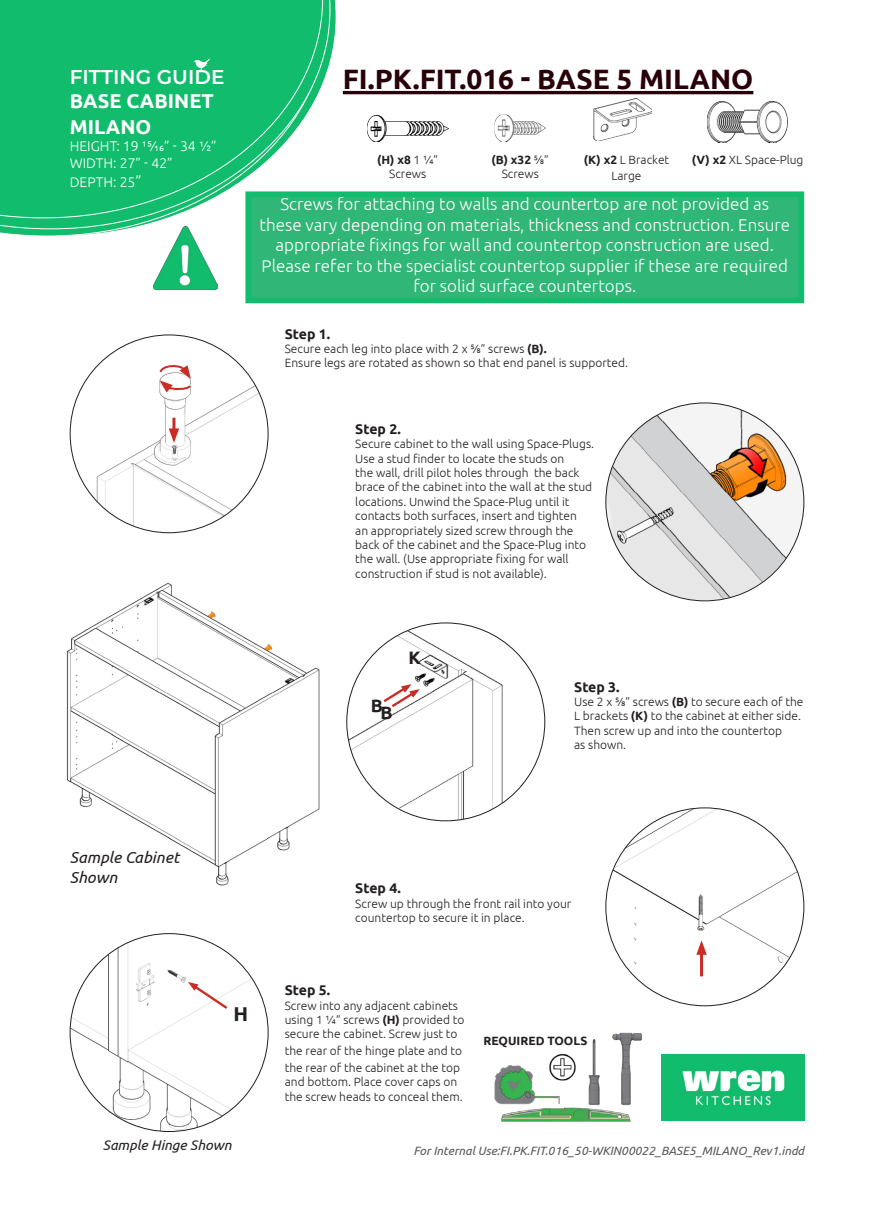
<style>
.page{position:relative;width:874px;height:1225px;background:#fff}
.page>*{position:absolute;margin:0;border:0;box-sizing:border-box;transform-origin:0 0}
.t1{font:700 28px "Ubuntu";color:#280109}
.t2{font:700 20px/26.4px "Ubuntu";color:#fff}
.t3{font:600 20px "Montserrat";color:#fff}
.t4{font:700 20px "Ubuntu";color:#231f20}
.t5{font:700 18px "Ubuntu";color:#231f20}
.t6{font:300 17px/20.4px "Ubuntu";color:#fff;text-align:center}
.t7{font:italic 16px "Ubuntu";color:#231f20}
.t8{font:300 14px/16.8px "Ubuntu";color:#fff}
.t9{font:700 14px "Ubuntu";color:#231f20}
.t10{font:italic 14px "Ubuntu";color:#231f20}
.t11{font:300 12px/14.4px "Ubuntu";color:#231f20}
.t12{font:italic 12px "Ubuntu";color:#57585a}
.t13{font:700 12px "Ubuntu";color:#231f20}
.s1{font-size:16px}
.s2{font-weight:700}
</style>
<div class="page">
<svg style="left:0;top:0;width:330px;height:229px"></svg>
<svg style="left:0;top:0;width:323px;height:218px;background:#23c178"></svg>
<svg style="left:193px;top:58px;width:17px;height:13px"></svg>
<img style="left:661px;top:1054px;width:142px;height:66px">
<hr style="left:342px;top:91px;width:411px;height:3px;background:#280109">
<img style="left:501px;top:1112px;width:130px;height:10px">
<img style="left:494px;top:1032px;width:148px;height:80px">
<img style="left:66px;top:582px;width:254px;height:304px">
<img style="left:70px;top:346px;width:198px;height:187px">
<svg style="left:169px;top:408px;width:11px;height:35px"></svg>
<svg style="left:158px;top:364px;width:34px;height:28px"></svg>
<img style="left:367px;top:116px;width:81px;height:25px">
<img style="left:494px;top:115px;width:51px;height:27px">
<img style="left:593px;top:98px;width:58px;height:43px">
<div style="left:248px;top:194px;width:552px;height:106px;background:#30b676"></div>
<div style="left:245px;top:191px;width:558px;height:112px;border:6px solid #11bc6d"></div>
<img style="left:153px;top:226px;width:64px;height:63px">
<img style="left:346px;top:623px;width:198px;height:198px;border-radius:99px">
<svg style="left:380px;top:684px;width:39px;height:25px"></svg>
<img style="left:70px;top:933px;width:198px;height:198px;border-radius:99px">
<svg style="left:188px;top:982px;width:42px;height:29px"></svg>
<img style="left:614px;top:808px;width:189px;height:197px">
<hr style="left:699px;top:951px;width:3px;height:25px;background:#ca2d25">
<svg style="left:696px;top:940px;width:10px;height:14px"></svg>
<svg style="left:612px;top:869px;width:94px;height:55px"></svg>
<img style="left:605px;top:403px;width:198px;height:198px;border-radius:99px">
<img style="left:707px;top:101px;width:79px;height:41px">
<h2 class="t3" style="left:70px;top:62px;width:156px">FITTING GUIDE</h2>
<h2 class="t2" style="left:70px;top:87px;width:145px">BASE CABINET<br>MILANO</h2>
<p class="t8" style="left:70px;top:137px;width:148px">HEIGHT: 19 15/16” - 34 1/2”<br>WIDTH: 27” - 42”</p>
<p class="t8" style="left:70px;top:173px;width:73px">DEPTH: 25<span class="s1">”</span></p>
<p class="t1" style="left:342px;top:62px;width:412px">FI.PK.FIT.016 - BASE 5 MILANO</p>
<p class="t11" style="left:691px;top:152px;width:113px"><span class="s2">(V) x2</span> XL Space-Plug</p>
<p class="t6" style="left:259px;top:194px;width:532px">Screws for attaching to walls and countertop are not provided as these vary depending on materials, thickness and construction. Ensure appropriate fixings for wall and countertop construction are used.<br>Please refer to the specialist countertop supplier if these are required for solid surface countertops.</p>
<p class="t11" style="left:377px;top:152px;width:62px;text-align:center"><span class="s2">(H) x8</span> 1 1/4”<br>Screws</p>
<p class="t11" style="left:491px;top:152px;width:59px;text-align:center"><span class="s2">(B) x32</span> 5/8”<br>Screws</p>
<p class="t11" style="left:583px;top:152px;width:87px"><span class="s2">(K) x2</span> L Bracket</p>
<p class="t11" style="left:611px;top:168px;width:31px">Large</p>
<p class="t9" style="left:284px;top:325px;width:47px">Step 1.</p>
<p class="t11" style="left:284px;top:341px;width:263px">Secure each leg into place with 2 x 5/8” screws <span class="s2">(B).</span></p>
<p class="t11" style="left:284px;top:355px;width:345px">Ensure legs are rotated as shown so that end panel is supported.</p>
<p class="t9" style="left:355px;top:420px;width:47px">Step 2.</p>
<p class="t11" style="left:355px;top:436px;width:240px">Secure cabinet to the wall using Space-Plugs.</p>
<p class="t11" style="left:355px;top:451px;width:238px">Use a stud finder to locate the studs on<br>the wall, drill pilot holes through the back brace of the cabinet into the wall at the stud locations. Unwind the Space-Plug until it contacts both surfaces, insert and tighten an appropriately sized screw through the back of the cabinet and the Space-Plug into the wall. (Use appropriate fixing for wall construction if stud is not available).</p>
<p class="t5" style="left:370px;top:694px;width:14px">B</p>
<p class="t5" style="left:380px;top:702px;width:14px">B</p>
<p class="t5" style="left:408px;top:647px;width:14px">K</p>
<p class="t9" style="left:574px;top:678px;width:47px">Step 3.</p>
<p class="t11" style="left:574px;top:694px;width:231px">Use 2 x 5/8” screws <span class="s2">(B)</span> to secure each of the<br>L brackets <span class="s2">(K)</span> to the cabinet at either side.<br>Then screw up and into the countertop<br>as shown.</p>
<p class="t7" style="left:70px;top:848px;width:111px">Sample Cabinet</p>
<p class="t7" style="left:70px;top:867px;width:49px">Shown</p>
<p class="t4" style="left:233px;top:1002px;width:16px">H</p>
<p class="t10" style="left:103px;top:1136px;width:130px">Sample Hinge Shown</p>
<p class="t9" style="left:355px;top:879px;width:47px">Step 4.</p>
<p class="t11" style="left:355px;top:896px;width:217px">Screw up through the front rail into your countertop to secure it in place.</p>
<p class="t9" style="left:284px;top:981px;width:47px">Step 5.</p>
<p class="t11" style="left:284px;top:997px;width:181px">Screw into any adjacent cabinets using 1 1/4” screws <span class="s2">(H)</span> provided to secure the cabinet. Screw just to</p>
<p class="t11" style="left:284px;top:1042px;width:179px;line-height:16.8px">the rear of the hinge plate and to the rear of the cabinet at the top</p>
<p class="t11" style="left:284px;top:1074px;width:179px">and bottom. Place cover caps on the screw heads to conceal them.</p>
<p class="t13" style="left:483px;top:1033px;width:105px">REQUIRED TOOLS</p>
<p class="t12" style="left:413px;top:1143px;width:392px">For Internal Use:FI.PK.FIT.016_50-WKIN00022_BASE5_MILANO_Rev1.indd</p>
</div>
